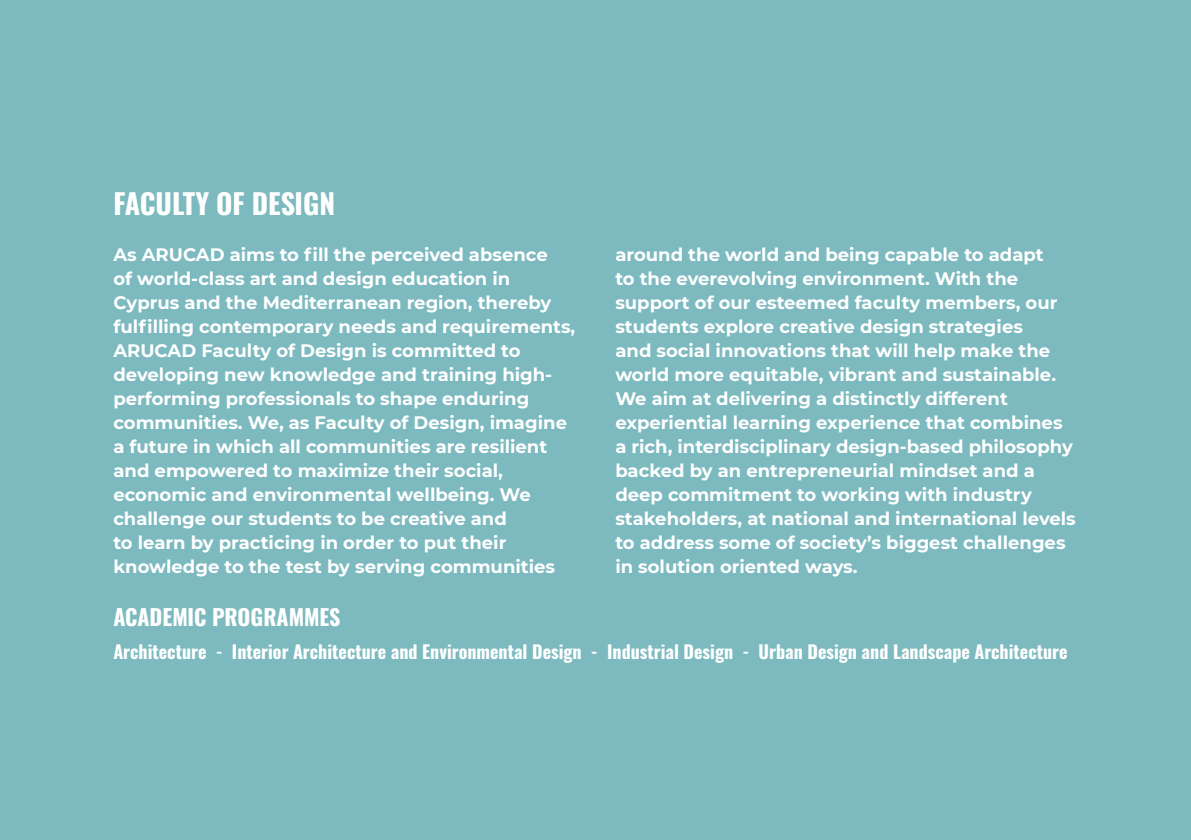
<style>
.page{position:relative;width:1191px;height:840px;background:#fff}
.page>*{position:absolute;margin:0;border:0;box-sizing:border-box;transform-origin:0 0}
.t1{font:700 28px "Oswald";color:#fff}
.t2{font:700 22px "Oswald";color:#fff}
.t3{font:700 18px/24px "Montserrat";color:#fff}
.t4{font:700 18px "Oswald";color:#fff}
</style>
<div class="page">
<div style="left:0;top:0;width:1191px;height:839px;background:#7cbabf"></div>
<h1 class="t1" style="left:113px;top:181px;width:223px">FACULTY OF DESIGN</h1>
<p class="t3" style="left:113px;top:242px;width:463px">As ARUCAD aims to fill the perceived absence<br>of world-class art and design education in Cyprus and the Mediterranean region, thereby fulfilling contemporary needs and requirements, ARUCAD Faculty of Design is committed to developing new knowledge and training high&shy;performing professionals to shape enduring communities. We, as Faculty of Design, imagine a future in which all communities are resilient and empowered to maximize their social, economic and environmental wellbeing. We challenge our students to be creative and<br>to learn by practicing in order to put their knowledge to the test by serving communities</p>
<p class="t3" style="left:615px;top:242px;width:462px">around the world and being capable to adapt<br>to the everevolving environment. With the support of our esteemed faculty members, our students explore creative design strategies<br>and social innovations that will help make the world more equitable, vibrant and sustainable.<br>We aim at delivering a distinctly different experiential learning experience that combines a rich, interdisciplinary design-based philosophy backed by an entrepreneurial mindset and a deep commitment to working with industry stakeholders, at national and international levels to address some of society’s biggest challenges in solution oriented ways.</p>
<p class="t2" style="left:113px;top:599px;width:229px">ACADEMIC PROGRAMMES</p>
<p class="t4" style="left:113px;top:637px;width:955px">Architecture - Interior Architecture and Environmental Design - Industrial Design - Urban Design and Landscape Architecture</p>
</div>
